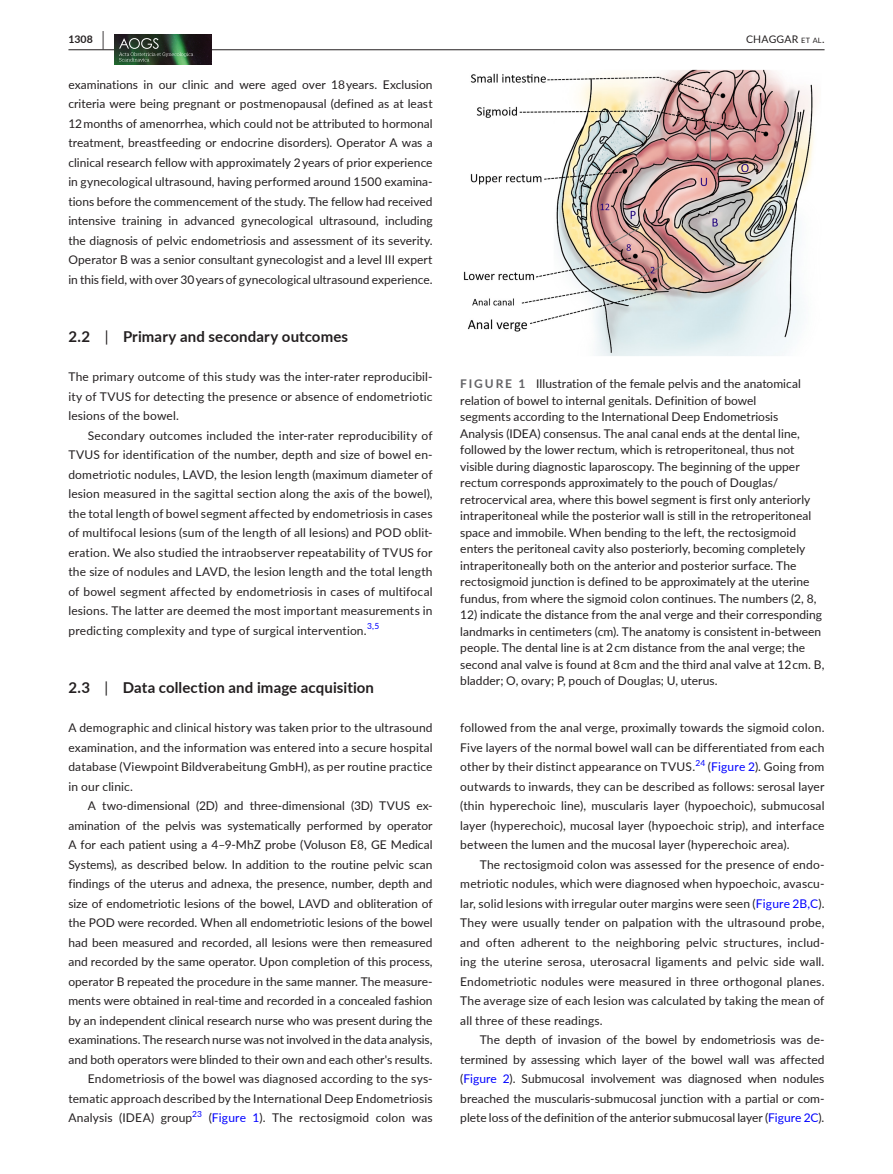
<style>
.page{position:relative;width:893px;height:1174px;background:#fff}
.page>*{position:absolute;margin:0;border:0;box-sizing:border-box;transform-origin:0 0}
.t1{font:700 15px "Lato";letter-spacing:.01em;color:#231f20}
.t2{font:12px/19.5px "Lato";letter-spacing:.005em;color:#231f20;text-align:justify}
.t3{font:10.5px "Lato";letter-spacing:.025em;color:#231f20}
.t4{font:700 10.5px "Lato";color:#231f20}
.s1{font-size:19.5px}
.s2{font-size:7.35px}
.s3{font-weight:400}
.s4{color:#00f}
.s5{font-weight:700;color:#636366}
</style>
<div class="page">
<hr style="left:68px;top:49px;width:756px;height:1px;background:#231f20">
<img style="left:114px;top:35px;width:97px;height:30px">
<svg style="left:119px;top:38px;width:74px;height:24px;background:#3f5943"></svg>
<img style="left:464px;top:69px;width:351px;height:287px">
<p class="t4" style="left:68px;top:31px;width:37px">1308 <span class="s1">|</span></p>
<p class="t3" style="left:746px;top:31px;width:80px">CHAGGAR <span class="s2">et al</span>.</p>
<p class="t2" style="left:68px;top:74px;width:366px">examinations in our clinic and were aged over 18 years. Exclusion criteria were being pregnant or postmenopausal (defined as at least 12 months of amenorrhea, which could not be attributed to hormonal treatment, breastfeeding or endocrine disorders). Operator A was a clinical research fellow with approximately 2 years of prior experience in gynecological ultrasound, having performed around 1500 examina&shy;tions before the commencement of the study. The fellow had received intensive training in advanced gynecological ultrasound, including the diagnosis of pelvic endometriosis and assessment of its severity.<br>Operator B was a senior consultant gynecologist and a level III expert in this field, with over 30 years of gynecological ultrasound experience.</p>
<p class="t1" style="left:68px;top:326px;width:281px">2.2 <span class="s3">|</span> Primary and secondary outcomes</p>
<p class="t2" style="left:68px;top:366px;width:366px">The primary outcome of this study was the inter-rater reproducibil&shy;ity of TVUS for detecting the presence or absence of endometriotic lesions of the bowel.</p>
<p class="t2" style="left:68px;top:425px;width:366px;text-indent:20px">Secondary outcomes included the inter-rater reproducibility of TVUS for identification of the number, depth and size of bowel en&shy;dometriotic nodules, LAVD, the lesion length (maximum diameter of lesion measured in the sagittal section along the axis of the bowel), the total length of bowel segment affected by endometriosis in cases of multifocal lesions (sum of the length of all lesions) and POD oblit&shy;eration. We also studied the intraobserver repeatability of TVUS for the size of nodules and LAVD, the lesion length and the total length of bowel segment affected by endometriosis in cases of multifocal lesions. The latter are deemed the most important measurements in predicting complexity and type of surgical intervention.<sup>3,5</sup></p>
<p class="t1" style="left:68px;top:677px;width:307px">2.3 <span class="s3">|</span> Data collection and image acquisition</p>
<p class="t2" style="left:68px;top:717px;width:366px">A demographic and clinical history was taken prior to the ultrasound examination, and the information was entered into a secure hospital database (Viewpoint Bildverabeitung GmbH), as per routine practice in our clinic.</p>
<p class="t2" style="left:68px;top:795px;width:366px;text-align:right">A two-dimensional (2D) and three-dimensional (3D) TVUS ex&shy;amination of the pelvis was systematically performed by operator A for each patient using a 4–9-MhZ probe (Voluson E8, GE Medical Systems), as described below. In addition to the routine pelvic scan findings of the uterus and adnexa, the presence, number, depth and size of endometriotic lesions of the bowel, LAVD and obliteration of the POD were recorded. When all endometriotic lesions of the bowel had been measured and recorded, all lesions were then remeasured and recorded by the same operator. Upon completion of this process, operator B repeated the procedure in the same manner. The measure&shy;ments were obtained in real-time and recorded in a concealed fashion by an independent clinical research nurse who was present during the examinations. The research nurse was not involved in the data analysis, and both operators were blinded to their own and each other's results.<br>Endometriosis of the bowel was diagnosed according to the sys&shy;tematic approach described by the International Deep Endometriosis Analysis (IDEA) group<sup>23</sup> (<span class="s4">Figure 1</span>). The rectosigmoid colon was</p>
<p class="t2" style="left:460px;top:375px;width:358px;line-height:16.5px;text-align:left"><span class="s5">FI G URE 1</span> Illustration of the female pelvis and the anatomical relation of bowel to internal genitals. Definition of bowel<br>segments according to the International Deep Endometriosis Analysis (IDEA) consensus. The anal canal ends at the dental line, followed by the lower rectum, which is retroperitoneal, thus not visible during diagnostic laparoscopy. The beginning of the upper rectum corresponds approximately to the pouch of Douglas/ retrocervical area, where this bowel segment is first only anteriorly intraperitoneal while the posterior wall is still in the retroperitoneal space and immobile. When bending to the left, the rectosigmoid enters the peritoneal cavity also posteriorly, becoming completely intraperitoneally both on the anterior and posterior surface. The rectosigmoid junction is defined to be approximately at the uterine fundus, from where the sigmoid colon continues. The numbers (2, 8,</p>
<p class="t2" style="left:460px;top:606px;width:366px;line-height:16.5px;text-align:left">12) indicate the distance from the anal verge and their corresponding landmarks in centimeters (cm). The anatomy is consistent in-between people. The dental line is at 2 cm distance from the anal verge; the second anal valve is found at 8 cm and the third anal valve at 12 cm. B, bladder; O, ovary; P, pouch of Douglas; U, uterus.</p>
<p class="t2" style="left:460px;top:717px;width:366px">followed from the anal verge, proximally towards the sigmoid colon.<br>Five layers of the normal bowel wall can be differentiated from each other by their distinct appearance on TVUS.<sup>24</sup> (<span class="s4">Figure 2</span>). Going from outwards to inwards, they can be described as follows: serosal layer (thin hyperechoic line), muscularis layer (hypoechoic), submucosal layer (hyperechoic), mucosal layer (hypoechoic strip), and interface between the lumen and the mucosal layer (hyperechoic area).</p>
<p class="t2" style="left:460px;top:854px;width:366px;text-indent:20px">The rectosigmoid colon was assessed for the presence of endo&shy;metriotic nodules, which were diagnosed when hypoechoic, avascu&shy;lar, solid lesions with irregular outer margins were seen (<span class="s4">Figure 2B,C</span>).<br>They were usually tender on palpation with the ultrasound probe, and often adherent to the neighboring pelvic structures, includ&shy;ing the uterine serosa, uterosacral ligaments and pelvic side wall.<br>Endometriotic nodules were measured in three orthogonal planes.<br>The average size of each lesion was calculated by taking the mean of all three of these readings.</p>
<p class="t2" style="left:460px;top:1029px;width:366px;text-indent:20px">The depth of invasion of the bowel by endometriosis was de&shy;termined by assessing which layer of the bowel wall was affected (<span class="s4">Figure 2</span>). Submucosal involvement was diagnosed when nodules breached the muscularis-submucosal junction with a partial or com&shy;plete loss of the definition of the anterior submucosal layer (<span class="s4">Figure 2C</span>).</p>
</div>
